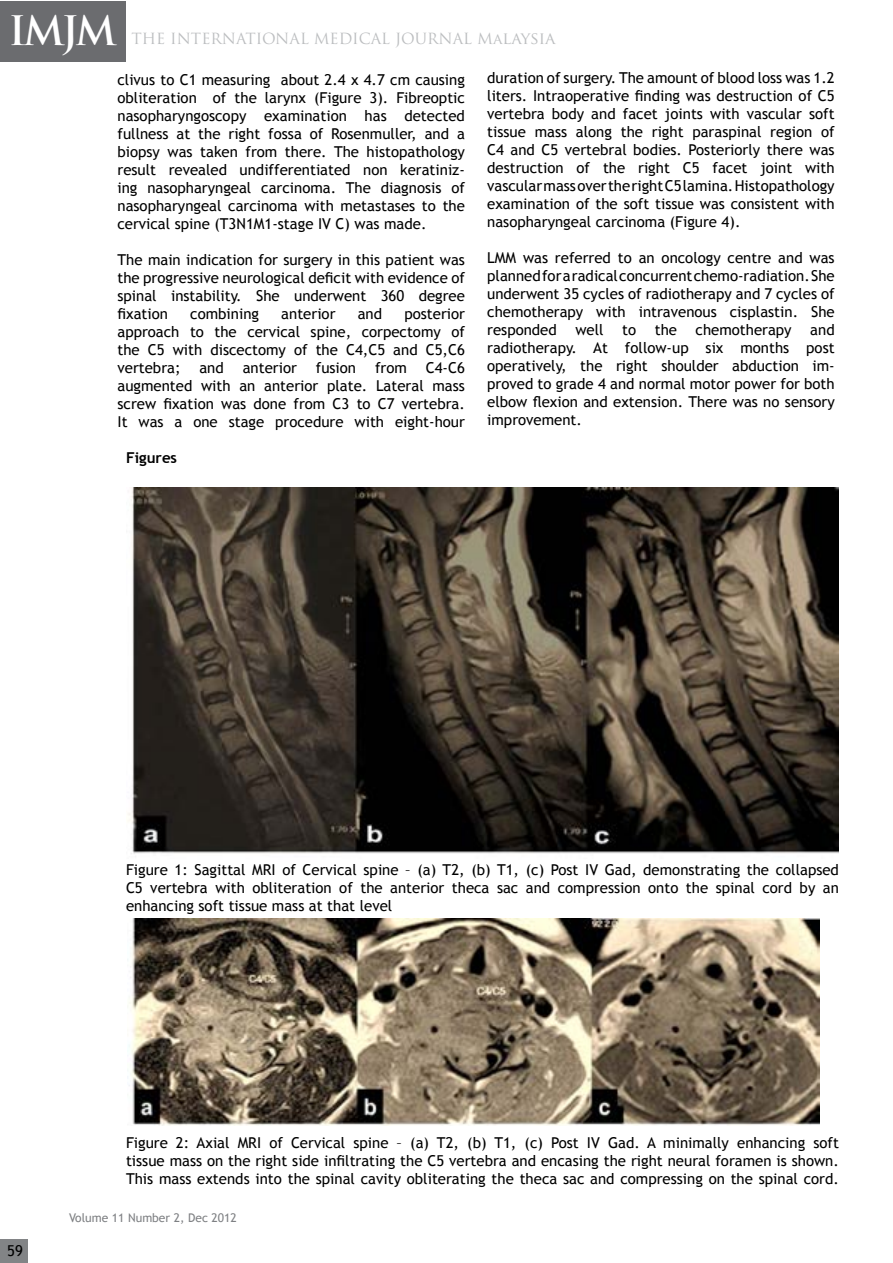
<style>
.page{position:relative;width:893px;height:1263px;background:#fff}
.page>*{position:absolute;margin:0;border:0;box-sizing:border-box;transform-origin:0 0}
.t1{font:700 39.6px "Trajan Pro";color:#fff}
.t2{font:15px/18px "Trebuchet MS";color:#000;text-align:justify}
.t3{font:15px "Trajan Pro";color:#bcbec0}
.t4{font:700 15px "Trebuchet MS";color:#000}
.t5{font:12px "Trebuchet MS";color:#7e8083}
.s1{font-size:16.5px}
</style>
<div class="page">
<div style="left:0;top:1240px;width:27px;height:23px;background:#828486"></div>
<svg style="left:1px;top:61px;width:124px;height:1px"></svg>
<div style="left:0;top:1px;width:125px;height:60px;background:#6b6c6f"></div>
<img style="left:128px;top:488px;width:711px;height:366px">
<img style="left:129px;top:919px;width:691px;height:206px">
<h1 class="t1" style="left:9px;top:6px;width:110px">IMJM</h1>
<p class="t3" style="left:131px;top:29px;width:426px">THE INTERNATIONAL MEDICAL JOURNAL Ma<span class="s1">laysia</span></p>
<p class="t2" style="left:117px;top:71px;width:349px">clivus to C1 measuring about 2.4 x 4.7 cm causing obliteration of the larynx (Figure 3). Fibreoptic nasopharyngoscopy examination has detected fullness at the right fossa of Rosenmuller, and a biopsy was taken from there. The histopathology result revealed undifferentiated non keratiniz&shy;ing nasopharyngeal carcinoma. The diagnosis of nasopharyngeal carcinoma with metastases to the cervical spine (T3N1M1-stage IV C) was made.</p>
<p class="t2" style="left:117px;top:251px;width:349px">The main indication for surgery in this patient was the progressive neurological deficit with evidence of spinal instability. She underwent 360 degree fixation</p>
<p class="t2" style="left:190px;top:305px;width:70px">combining</p>
<p class="t2" style="left:281px;top:305px;width:56px">anterior</p>
<p class="t2" style="left:358px;top:305px;width:26px">and</p>
<p class="t2" style="left:117px;top:305px;width:349px;text-indent:287px">posterior approach to the cervical spine, corpectomy of the C5 with discectomy of the C4,C5 and C5,C6 vertebra;</p>
<p class="t2" style="left:199px;top:359px;width:26px">and</p>
<p class="t2" style="left:243px;top:359px;width:56px">anterior</p>
<p class="t2" style="left:316px;top:359px;width:42px">fusion</p>
<p class="t2" style="left:375px;top:359px;width:33px">from</p>
<p class="t2" style="left:117px;top:359px;width:349px;text-indent:308px">C4-C6 augmented with an anterior plate. Lateral mass screw fixation was done from C3 to C7 vertebra.<br>It was a one stage procedure with eight-hour</p>
<p class="t4" style="left:126px;top:448px;width:53px">Figures</p>
<p class="t2" style="left:487px;top:69px;width:349px">duration of surgery. The amount of blood loss was 1.2 liters. Intraoperative finding was destruction of C5 vertebra body and facet joints with vascular soft tissue mass along the right paraspinal region of C4 and C5 vertebral bodies. Posteriorly there was destruction of the right C5 facet joint with vascular mass over the right C5 lamina. Histopathology examination of the soft tissue was consistent with nasopharyngeal carcinoma (Figure 4).</p>
<p class="t2" style="left:487px;top:249px;width:349px">LMM was referred to an oncology centre and was planned for a radical concurrent chemo-radiation. She underwent 35 cycles of radiotherapy and 7 cycles of chemotherapy with intravenous cisplastin. She responded well to the chemotherapy and radiotherapy. At follow-up six months post operatively, the right shoulder abduction im&shy;proved to grade 4 and normal motor power for both elbow flexion and extension. There was no sensory improvement.</p>
<p class="t2" style="left:126px;top:861px;width:714px">Figure 1: Sagittal MRI of Cervical spine – (a) T2, (b) T1, (c) Post IV Gad, demonstrating the collapsed C5 vertebra with obliteration of the anterior theca sac and compression onto the spinal cord by an enhancing soft tissue mass at that level</p>
<p class="t2" style="left:126px;top:1134px;width:714px">Figure 2: Axial MRI of Cervical spine – (a) T2, (b) T1, (c) Post IV Gad. A minimally enhancing soft tissue mass on the right side infiltrating the C5 vertebra and encasing the right neural foramen is shown.<br>This mass extends into the spinal cavity obliterating the theca sac and compressing on the spinal cord.</p>
<p class="t2" style="left:7px;top:1242px;width:17px">59</p>
<p class="t5" style="left:69px;top:1211px;width:169px">Volume 11 Number 2, Dec 2012</p>
</div>
